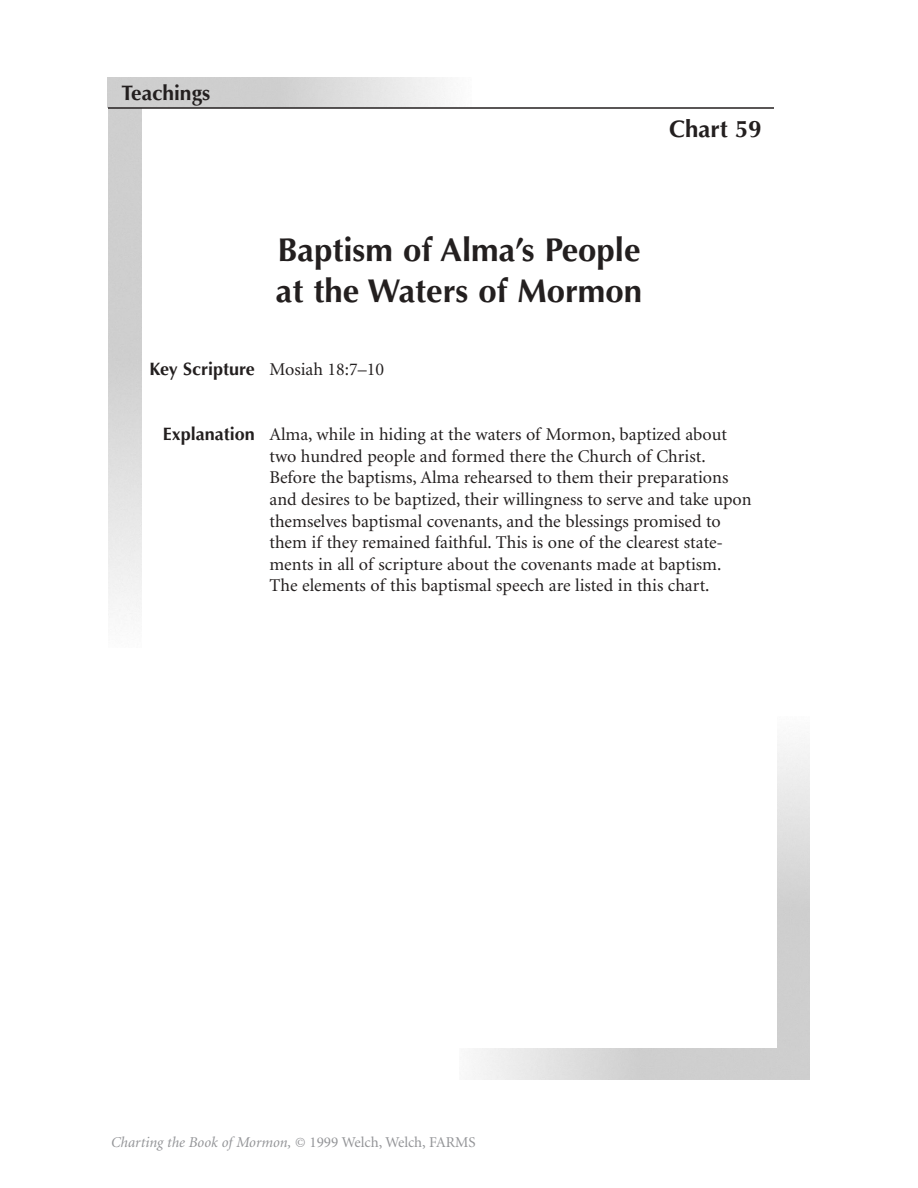
<style>
.page{position:relative;width:918px;height:1188px;background:#fff}
.page>*{position:absolute;margin:0;border:0;box-sizing:border-box;transform-origin:0 0}
.t1{font:700 33px/40.5px "Optima";color:#231f1f}
.t2{font:700 24px "Optima";color:#231f1f}
.t3{font:700 21px "Optima";color:#231f1f}
.t4{font:18px/21.6px "Minion";color:#231f1f}
.t5{font:700 18px "Optima";color:#231f1f}
.t6{font:italic 15px "Minion";color:#939497}
.s1{font-style:normal}
</style>
<div class="page">
<hr style="left:108px;top:107px;width:666px;height:2px;background:#231f1f">
<p class="t3" style="left:121px;top:84px;width:90px">Teachings</p>
<h2 class="t2" style="left:669px;top:118px;width:94px">Chart 59</h2>
<h1 class="t1" style="left:276px;top:233px;width:368px">Baptism of Alma’s People at the Waters of Mormon</h1>
<p class="t5" style="left:149px;top:361px;width:107px">Key Scripture</p>
<p class="t4" style="left:270px;top:360px;width:116px">Mosiah 18:7–10</p>
<p class="t5" style="left:163px;top:427px;width:94px">Explanation</p>
<p class="t4" style="left:270px;top:425px;width:484px">Alma, while in hiding at the waters of Mormon, baptized about two hundred people and formed there the Church of Christ.<br>Before the baptisms, Alma rehearsed to them their preparations and desires to be baptized, their willingness to serve and take upon themselves baptismal covenants, and the blessings promised to them if they remained faithful. This is one of the clearest state&shy;ments in all of scripture about the covenants made at baptism.<br>The elements of this baptismal speech are listed in this chart.</p>
<p class="t6" style="left:111px;top:1136px;width:366px">Charting the Book of Mormon, <span class="s1">© 1999 Welch, Welch, FARMS</span></p>
</div>
